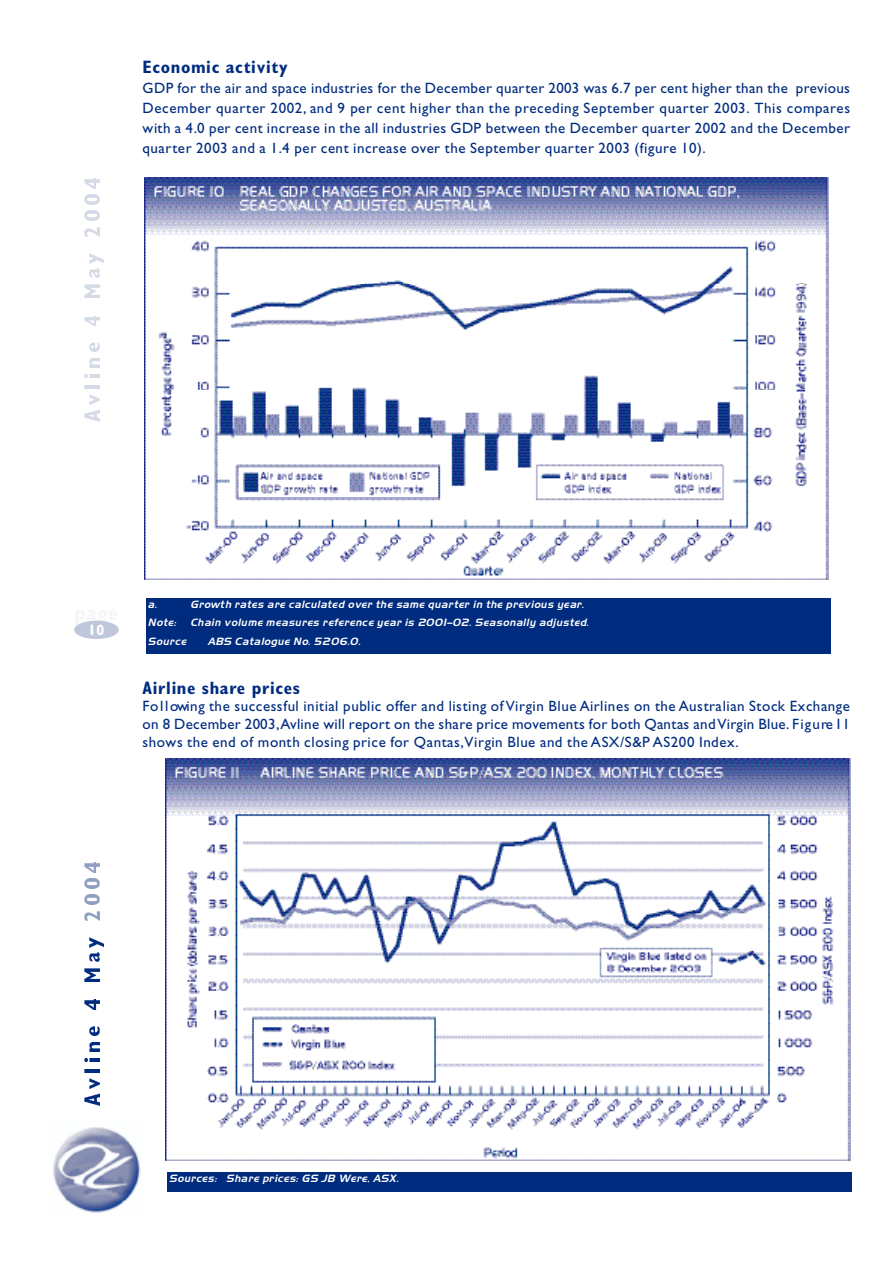
<style>
.page{position:relative;width:893px;height:1263px;background:#fff}
.page>*{position:absolute;margin:0;border:0;box-sizing:border-box;transform-origin:0 0}
.t1{font:700 condensed 18px "Gill Sans";letter-spacing:.04em;color:#002c7f}
.t2{font:15px/20.2px "Gill Sans";letter-spacing:.035em;color:#002c7f;text-align:justify}
.t3{font:700 condensed 15px "Gill Sans";color:#fff}
.t4{font:italic 10.5px/18.3px "Slicker";color:#fff}
</style>
<div class="page">
<img style="left:84px;top:1094px;width:15px;height:11px">
<img style="left:89px;top:1079px;width:11px;height:10px">
<img style="left:84px;top:1069px;width:15px;height:3px">
<img style="left:84px;top:1059px;width:15px;height:3px">
<img style="left:89px;top:1042px;width:10px;height:9px">
<img style="left:89px;top:1027px;width:11px;height:8px">
<img style="left:84px;top:1000px;width:15px;height:9px">
<img style="left:84px;top:968px;width:15px;height:13px">
<img style="left:89px;top:952px;width:11px;height:10px">
<img style="left:89px;top:937px;width:15px;height:11px">
<img style="left:84px;top:911px;width:15px;height:10px">
<img style="left:84px;top:895px;width:16px;height:9px">
<img style="left:84px;top:879px;width:16px;height:9px">
<img style="left:84px;top:863px;width:15px;height:10px">
<img style="left:84px;top:410px;width:15px;height:11px">
<img style="left:89px;top:395px;width:11px;height:10px">
<img style="left:84px;top:385px;width:15px;height:3px">
<img style="left:84px;top:375px;width:15px;height:3px">
<img style="left:89px;top:359px;width:10px;height:9px">
<img style="left:89px;top:343px;width:11px;height:8px">
<img style="left:84px;top:316px;width:15px;height:10px">
<img style="left:84px;top:284px;width:15px;height:13px">
<img style="left:89px;top:268px;width:11px;height:10px">
<img style="left:89px;top:253px;width:15px;height:11px">
<img style="left:84px;top:227px;width:15px;height:10px">
<img style="left:84px;top:211px;width:16px;height:9px">
<img style="left:84px;top:195px;width:16px;height:9px">
<img style="left:84px;top:179px;width:15px;height:10px">
<svg style="left:74px;top:621px;width:45px;height:18px"></svg>
<img style="left:144px;top:177px;width:684px;height:107px">
<img style="left:144px;top:284px;width:684px;height:296px">
<div style="left:146px;top:598px;width:684px;height:56px;background:#002c7f"></div>
<img style="left:53px;top:1127px;width:88px;height:86px">
<img style="left:166px;top:759px;width:684px;height:106px">
<img style="left:166px;top:865px;width:684px;height:296px">
<div style="left:167px;top:1172px;width:684px;height:19px;background:#002c7f"></div>
<p class="t1" style="left:142px;top:60px;width:147px">Economic activity</p>
<p class="t2" style="left:142px;top:79px;width:709px">GDP for the air and space industries for the December quarter 2003 was 6.7 per cent higher than the prev io u s December quarter 2002, and 9 per cent higher than the preceding September quarter 2003. This compare s with a 4.0 per cent increase in the all industries GDP between the December quarter 2002 and the December q u a rter 2003 and a 1.4 per cent increase over the September quarter 2003 (figure 10).</p>
<p class="t3" style="left:88px;top:624px;width:18px">1 0</p>
<p class="t4" style="left:148px;top:596px;width:444px;text-indent:42px">Growth rates are calculated over the same quarter in the previous year.<br>N ote: Chain volume measures reference year is 2001–02. Seasonally adjusted.<br>Source</p>
<p class="t4" style="left:148px;top:596px;width:13px">a.</p>
<p class="t4" style="left:208px;top:632px;width:157px">ABS Catalogue No. 5206.0.</p>
<p class="t1" style="left:142px;top:681px;width:159px">A irline share prices</p>
<p class="t2" style="left:142px;top:699px;width:709px;line-height:18px">Fo l l owing the successful initial public offer and listing of Virgin Blue Airlines on the Australian Stock Exchange on 8 December 2003,Avline will re p o rt on the share price movements for both Qantas andVirgin Blue. F i g u re1 1 s h ows the end of month closing price for Qantas,Virgin Blue and the ASX/S&amp;P AS200 Index.</p>
<p class="t4" style="left:169px;top:1170px;width:233px">Sources: Share prices: GS JB Were, ASX.</p>
</div>
